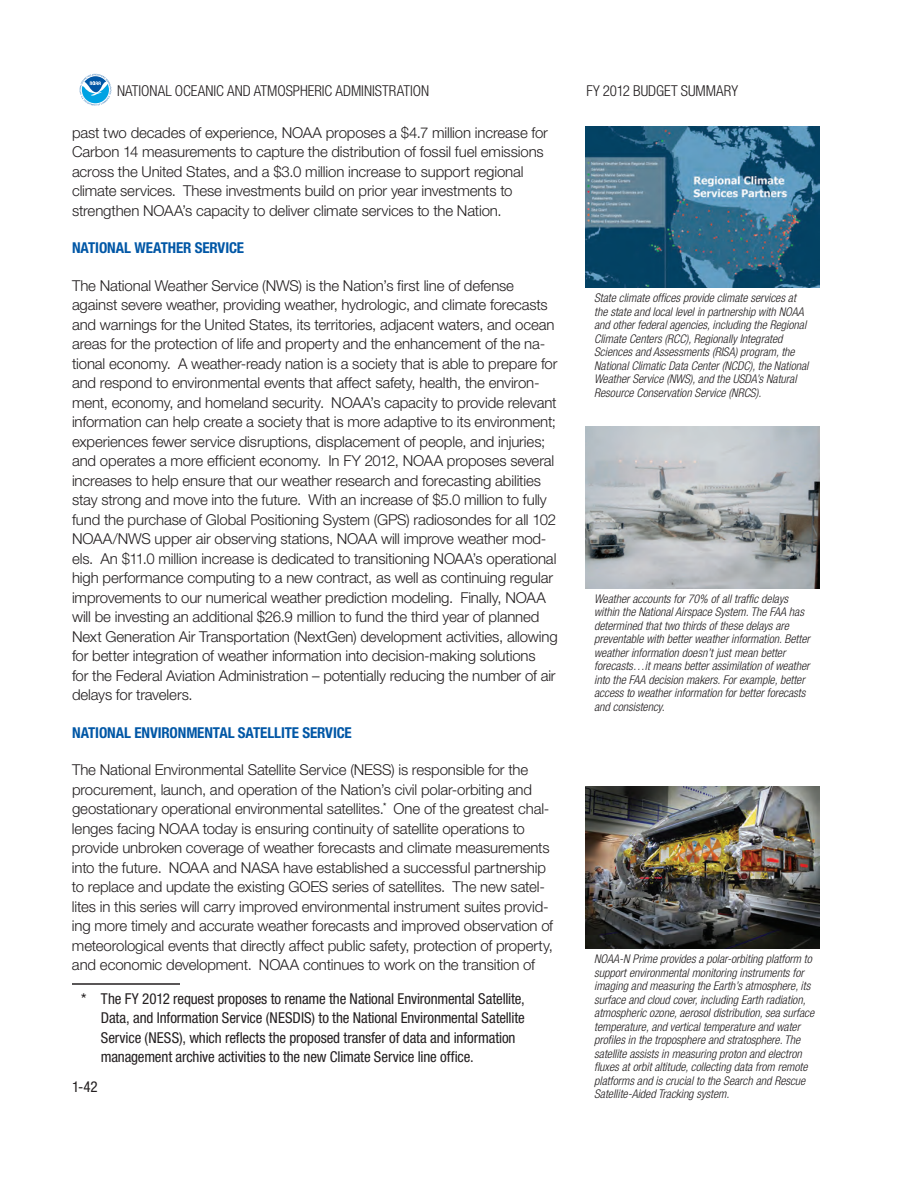
<style>
.page{position:relative;width:918px;height:1188px;background:#fff}
.page>*{position:absolute;margin:0;border:0;box-sizing:border-box;transform-origin:0 0}
.t1{font:300 15px/19.5px "Helvetica Neue";letter-spacing:-.01em;color:#231f20}
.t2{font:condensed 15px/19.5px "Helvetica Neue";letter-spacing:-.01em;color:#231f20}
.t3{font:300 condensed 15px "Helvetica Neue";color:#231f20}
.t4{font:700 condensed 15px "Helvetica Neue";letter-spacing:-.005em;color:#0157a6}
.t5{font:italic 300 condensed 12px/13.5px "Helvetica Neue";color:#231f20}
</style>
<div class="page">
<svg style="left:79px;top:74px;width:32px;height:32px"></svg>
<hr style="left:72px;top:983px;width:108px;height:2px;background:#231f20">
<img style="left:585px;top:126px;width:234px;height:162px">
<img style="left:585px;top:427px;width:234px;height:162px">
<img style="left:585px;top:787px;width:234px;height:162px">
<p class="t3" style="left:117px;top:82px;width:314px">NATIONAL OCEANIC AND ATMOSPHERIC ADMINISTRATION</p>
<p class="t3" style="left:586px;top:82px;width:153px">FY 2012 BUDGET SUMMARY</p>
<p class="t1" style="left:72px;top:122px;width:478px">past two decades of experience, NOAA proposes a $4.7 million increase for Carbon 14 measurements to capture the distribution of fossil fuel emissions across the United States, and a $3.0 million increase to support regional climate services. These investments build on prior year investments to strengthen NOAA’s capacity to deliver climate services to the Nation.</p>
<p class="t4" style="left:72px;top:239px;width:32px">NATIONA</p>
<p class="t4" style="left:124px;top:239px;width:53px">L WEATHER</p>
<p class="t4" style="left:195px;top:239px;width:13px">SERVICE</p>
<p class="t1" style="left:72px;top:275px;width:487px">The National Weather Service (NWS) is the Nation’s first line of defense against severe weather, providing weather, hydrologic, and climate forecasts and warnings for the United States, its territories, adjacent waters, and ocean areas for the protection of life and property and the enhancement of the na&shy;tional economy. A weather-ready nation is a society that is able to prepare for and respond to environmental events that affect safety, health, the environ&shy;ment, economy, and homeland security. NOAA’s capacity to provide relevant information can help create a society that is more adaptive to its environment; experiences fewer service disruptions, displacement of people, and injuries; and operates a more efficient economy. In FY 2012, NOAA proposes several increases to help ensure that our weather research and forecasting abilities stay strong and move into the future. With an increase of $5.0 million to fully fund the purchase of Global Positioning System (GPS) radiosondes for all 102<br>NOAA/NWS upper air observing stations, NOAA will improve weather mod&shy;els. An $11.0 million increase is dedicated to transitioning NOAA’s operational high performance computing to a new contract, as well as continuing regular improvements to our numerical weather prediction modeling. Finally, NOAA will be investing an additional $26.9 million to fund the third year of planned Next Generation Air Transportation (NextGen) development activities, allowing for better integration of weather information into decision-making solutions<br>for the Federal Aviation Administration – potentially reducing the number of air delays for travelers.</p>
<p class="t4" style="left:72px;top:723px;width:30px">NATIONA</p>
<p class="t4" style="left:124px;top:723px;width:20px">L ENVIRONMEN</p>
<p class="t4" style="left:213px;top:723px;width:102px">TAL SATELLITE SERVICE</p>
<p class="t1" style="left:72px;top:760px;width:483px">The National Environmental Satellite Service (NESS) is responsible for the procurement, launch, and operation of the Nation’s civil polar-orbiting and geostationary operational environmental satellites.<sup>*</sup> One of the greatest chal&shy;lenges facing NOAA today is ensuring continuity of satellite operations to provide unbroken coverage of weather forecasts and climate measurements into the future. NOAA and NASA have established a successful partnership to replace and update the existing GOES series of satellites. The new satel&shy;lites in this series will carry improved environmental instrument suites provid&shy;ing more timely and accurate weather forecasts and improved observation of meteorological events that directly affect public safety, protection of property, and economic development. NOAA continues to work on the transition of</p>
<p class="t2" style="left:101px;top:988px;width:426px;text-indent:-20px">* The FY 2012 request proposes to rename the National Environmental Satellite, Data, and Information Service (NESDIS) to the National Environmental Satellite Service (NESS), which reflects the proposed transfer of data and information management archive activities to the new Climate Service line office.</p>
<p class="t2" style="left:72px;top:1077px;width:27px">1-42</p>
<p class="t5" style="left:594px;top:291px;width:216px">State climate offices provide climate services at the state and local level in partnership with NOAA and other federal agencies, including the Regional Climate Centers (RCC), Regionally Integrated Sciences and Assessments (RISA) program, the National Climatic Data Center (NCDC), the National Weather Service (NWS), and the USDA’s Natural Resource Conservation Service (NRCS).</p>
<p class="t5" style="left:594px;top:592px;width:217px">Weather accounts for 70% of all traffic delays within the National Airspace System. The FAA has determined that two thirds of these delays are preventable with better weather information. Better weather information doesn’t just mean better forecasts…it means better assimilation of weather into the FAA decision makers. For example, better access to weather information for better forecasts and consistency.</p>
<p class="t5" style="left:594px;top:952px;width:222px">NOAA-N Prime provides a polar-orbiting platform to support environmental monitoring instruments for imaging and measuring the Earth’s atmosphere, its surface and cloud cover, including Earth radiation, atmospheric ozone, aerosol distribution, sea surface temperature, and vertical temperature and water profiles in the troposphere and stratosphere. The satellite assists in measuring proton and electron fluxes at orbit altitude, collecting data from remote platforms and is crucial to the Search and Rescue Satellite-Aided Tracking system.</p>
</div>
